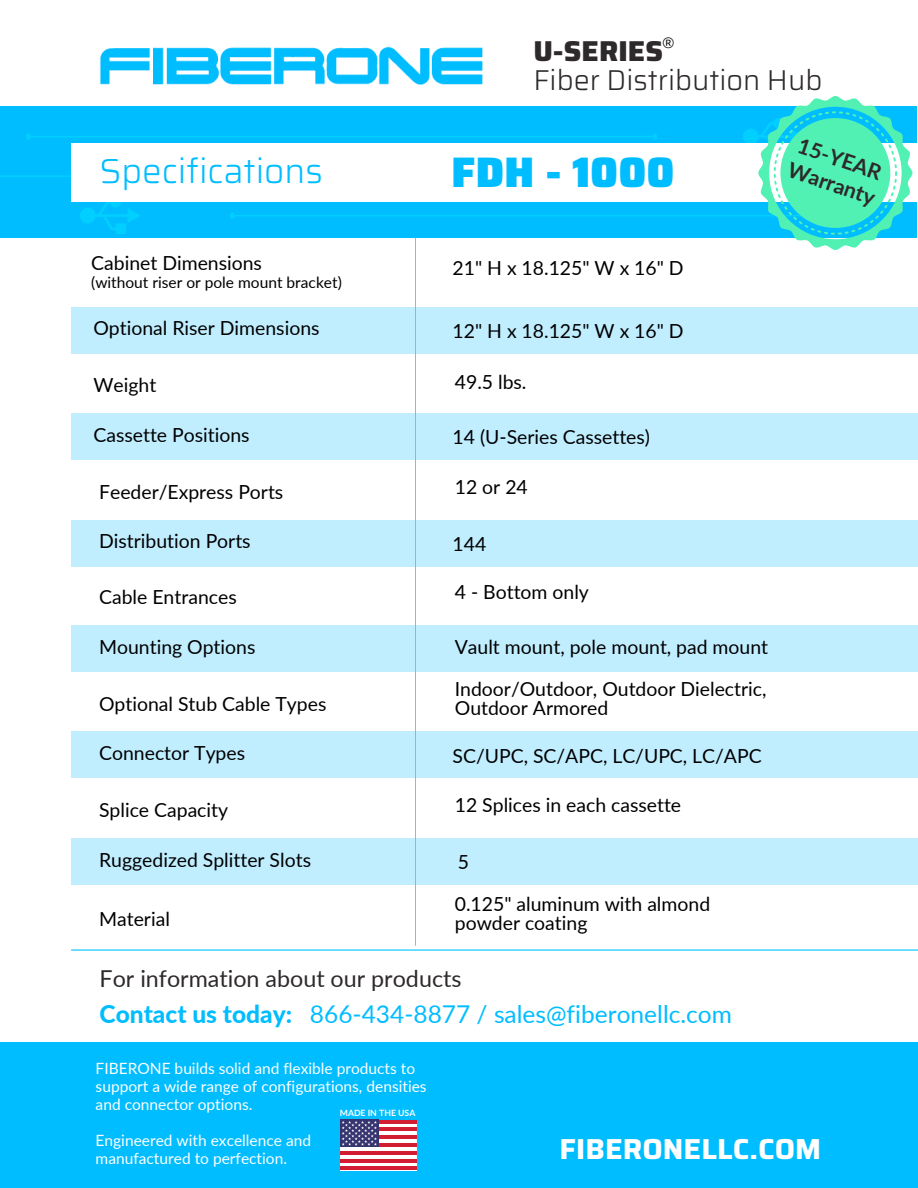
<style>
.page{position:relative;width:918px;height:1188px;background:#fff}
.page>*{position:absolute;margin:0;border:0;box-sizing:border-box;transform-origin:0 0}
.t1{font:900 42.75px "Saira";color:#00bdff}
.t2{font:300 34.95px "Saira";color:#00bdff}
.t3{font:700 28.95px "Saira";color:#fff}
.t4{font:300 28.8px "Saira";color:#2e2a2b}
.t5{font:800 28.8px "Saira";color:#2e2a2b}
.t6{font:24.45px "Lato";color:#00bdff}
.t7{font:23.25px "Lato";color:#2e2a2b}
.t8{font:700 21.3px "Lato";color:#2e2a2b}
.t9{font:19.35px/18.9px "Lato";color:#000}
.t10{font:15.6px/18.1px "Lato";color:#fff}
.t11{font:15.6px "Lato";color:#000}
.t12{font:15.15px "Arimo";color:#000}
.t13{font:700 8.7px "Lato";color:#fff}
.s1{font-weight:800}
</style>
<div class="page">
<div style="left:0;top:1042px;width:918px;height:146px;background:#00bdff"></div>
<div style="left:0;top:106px;width:916px;height:132px;background:#00bdff"></div>
<hr style="left:31px;top:136px;width:622px;height:1px;background:#00cfff">
<svg style="left:26px;top:133px;width:5px;height:7px"></svg>
<svg style="left:653px;top:133px;width:4px;height:7px"></svg>
<hr style="left:234px;top:215px;width:623px;height:1px;background:#00cfff">
<svg style="left:230px;top:213px;width:5px;height:6px"></svg>
<svg style="left:80px;top:202px;width:60px;height:32px"></svg>
<hr style="left:0;top:175px;width:391px;height:2px;background:#00cfff">
<div style="left:71px;top:144px;width:847px;height:58px;background:#fff"></div>
<div style="left:340px;top:1120px;width:76px;height:50px;background:#fff"></div>
<hr style="left:340px;top:1151px;width:76px;height:4px;background:#d21c31">
<hr style="left:379px;top:1143px;width:37px;height:4px;background:#d21c31">
<hr style="left:379px;top:1135px;width:37px;height:4px;background:#d21c31">
<hr style="left:379px;top:1128px;width:37px;height:3px;background:#d21c31">
<hr style="left:379px;top:1120px;width:37px;height:4px;background:#d21c31">
<hr style="left:340px;top:1159px;width:76px;height:4px;background:#d21c31">
<hr style="left:340px;top:1166px;width:76px;height:4px;background:#d21c31">
<div style="left:340px;top:1120px;width:39px;height:27px;background:#363570"></div>
<svg style="left:342px;top:1121px;width:35px;height:25px"></svg>
<hr style="left:71px;top:949px;width:847px;height:2px;background:#00c3ff">
<div style="left:71px;top:307px;width:847px;height:46px;background:#c0eeff"></div>
<svg style="left:743px;top:96px;width:169px;height:154px"></svg>
<div style="left:71px;top:414px;width:847px;height:46px;background:#c0eeff"></div>
<div style="left:71px;top:520px;width:847px;height:46px;background:#c0eeff"></div>
<div style="left:71px;top:625px;width:847px;height:47px;background:#c0eeff"></div>
<div style="left:71px;top:732px;width:847px;height:46px;background:#c0eeff"></div>
<div style="left:71px;top:838px;width:847px;height:46px;background:#c0eeff"></div>
<hr style="left:415px;top:238px;width:1px;height:707px;background:#a6a6a6">
<img style="left:100px;top:46px;width:383px;height:39px">
<p class="t12" style="left:663px;top:34px;width:13px">®</p>
<p class="t5" style="left:533px;top:29px;width:131px">U-SERIES</p>
<p class="t4" style="left:533px;top:57px;width:290px">Fiber Distribution Hub</p>
<p class="t2" style="left:100px;top:144px;width:225px">Specifications</p>
<p class="t1" style="left:451px;top:139px;width:225px">FDH - 1000</p>
<p class="t8" style="left:803px;top:132px;width:89px;rotate:19deg">15-YEAR</p>
<p class="t8" style="left:793px;top:156px;width:92px;rotate:19deg">Warranty</p>
<p class="t9" style="left:91px;top:253px;width:172px">Cabinet Dimensions</p>
<p class="t11" style="left:91px;top:272px;width:252px">(without riser or pole mount bracket)</p>
<p class="t9" style="left:93px;top:318px;width:228px">Optional Riser Dimensions</p>
<p class="t9" style="left:93px;top:376px;width:64px">Weight</p>
<p class="t9" style="left:93px;top:425px;width:158px">Cassette Positions</p>
<p class="t9" style="left:99px;top:482px;width:186px">Feeder/Express Ports</p>
<p class="t9" style="left:99px;top:531px;width:153px">Distribution Ports</p>
<p class="t9" style="left:99px;top:587px;width:139px">Cable Entrances</p>
<p class="t9" style="left:99px;top:637px;width:158px">Mounting Options</p>
<p class="t9" style="left:99px;top:694px;width:229px">Optional Stub Cable Types</p>
<p class="t9" style="left:99px;top:743px;width:148px">Connector Types</p>
<p class="t9" style="left:99px;top:800px;width:131px">Splice Capacity</p>
<p class="t9" style="left:99px;top:850px;width:213px">Ruggedized Splitter Slots</p>
<p class="t9" style="left:99px;top:909px;width:72px">Material</p>
<p class="t9" style="left:453px;top:259px;width:233px">21" H x 18.125" W x 16" D</p>
<p class="t9" style="left:453px;top:321px;width:233px">12" H x 18.125" W x 16" D</p>
<p class="t9" style="left:455px;top:372px;width:73px">49.5 lbs.</p>
<p class="t9" style="left:453px;top:427px;width:199px">14 (U-Series Cassettes)</p>
<p class="t9" style="left:455px;top:477px;width:75px">12 or 24</p>
<p class="t9" style="left:453px;top:534px;width:35px">144</p>
<p class="t9" style="left:455px;top:582px;width:136px">4 - Bottom only</p>
<p class="t9" style="left:455px;top:637px;width:315px">Vault mount, pole mount, pad mount</p>
<p class="t9" style="left:455px;top:679px;width:313px">Indoor/Outdoor, Outdoor Dielectric,<br>Outdoor Armored</p>
<p class="t9" style="left:453px;top:746px;width:311px">SC/UPC, SC/APC, LC/UPC, LC/APC</p>
<p class="t9" style="left:455px;top:795px;width:228px">12 Splices in each cassette</p>
<p class="t9" style="left:458px;top:852px;width:13px">5</p>
<p class="t9" style="left:455px;top:894px;width:257px">0.125" aluminum with almond</p>
<p class="t9" style="left:455px;top:913px;width:134px">powder coating</p>
<p class="t7" style="left:100px;top:964px;width:363px">For information about our products</p>
<p class="t6" style="left:100px;top:999px;width:634px"><span class="s1">Contact us today:</span> 866-434-8877 / sales@fiberonellc.com</p>
<p class="t10" style="left:96px;top:1059px;width:333px">FIBERONE builds solid and flexible products to support a wide range of configurations, densities and connector options.</p>
<p class="t10" style="left:96px;top:1131px;width:217px">Engineered with excellence and</p>
<p class="t10" style="left:96px;top:1149px;width:193px">manufactured to perfection.</p>
<p class="t13" style="left:340px;top:1107px;width:77px">MADE IN THE USA</p>
<p class="t3" style="left:560px;top:1126px;width:263px">FIBERONELLC.COM</p>
</div>
